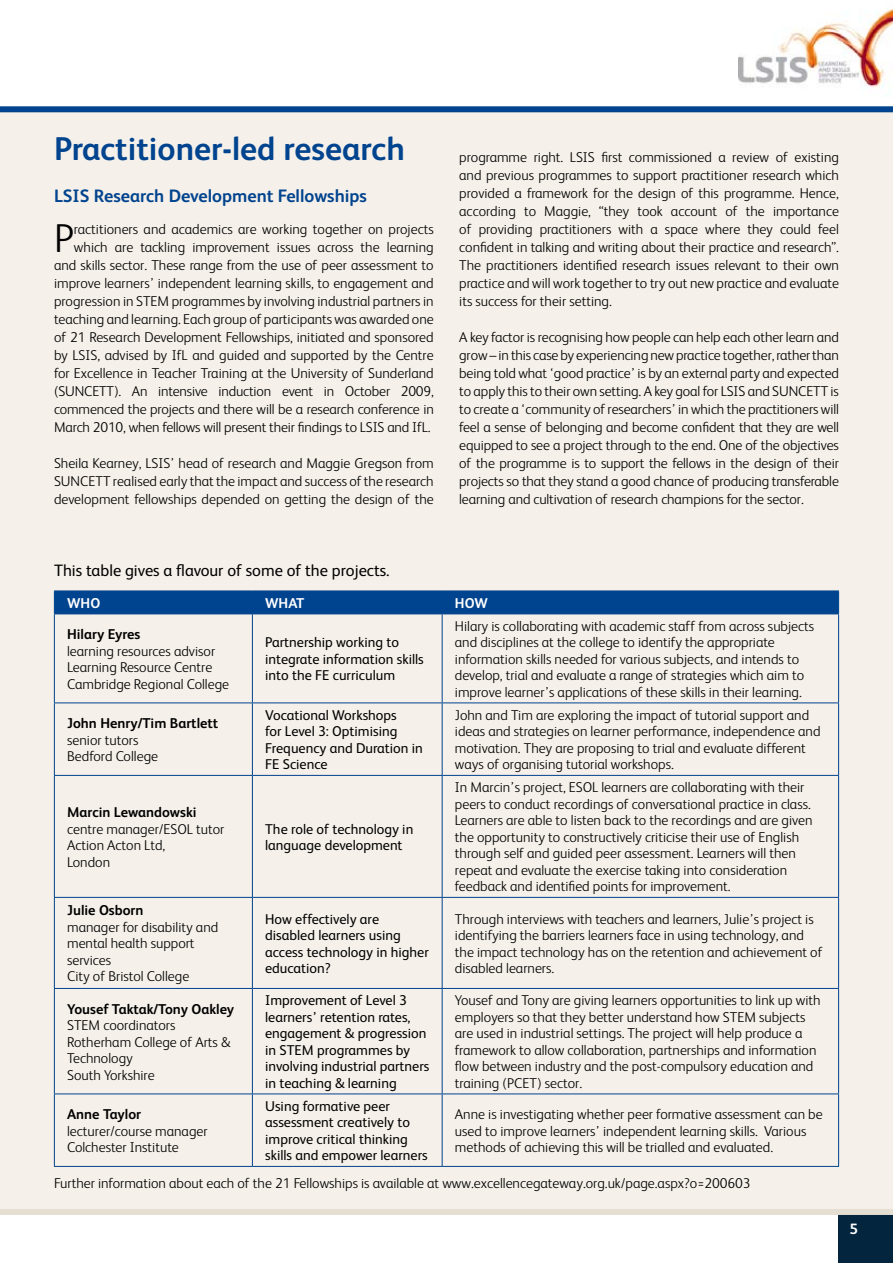
<style>
.page{position:relative;width:893px;height:1263px;background:#fff}
.page>*{position:absolute;margin:0;border:0;box-sizing:border-box;transform-origin:0 0}
.t1{font:300 40.5px "FS Albert";color:#000}
.t2{font:700 33px "FS Albert";color:#00438e}
.t3{font:700 18px "FS Albert";color:#00438e}
.t4{font:16.5px "FS Albert";color:#000}
.t5{font:700 15px "FS Albert";color:#fff}
.t6{font:300 14.25px/16.5px "FS Albert";color:#000}
.t7{font:14.25px/16.5px "FS Albert";color:#000}
.t8{font:700 14.25px "FS Albert";color:#000}
.t9{font:700 14.25px "FS Albert";color:#fff}
</style>
<div class="page">
<div style="left:0;top:110px;width:893px;height:1098px;background:#f5f0e9"></div>
<img style="left:738px;top:9px;width:155px;height:79px">
<div style="left:839px;top:1210px;width:54px;height:53px;background:#03263e"></div>
<div style="left:0;top:106px;width:893px;height:6px;background:#00438e"></div>
<div style="left:0;top:1209px;width:893px;height:6px;background:#e5ded3"></div>
<div style="left:54px;top:591px;width:785px;height:22px;background:#00438e"></div>
<hr style="left:54px;top:613px;width:198px;height:1px;background:#00438e">
<hr style="left:54px;top:614px;width:1px;height:88px;background:#00438e">
<hr style="left:252px;top:613px;width:190px;height:1px;background:#00438e">
<hr style="left:252px;top:614px;width:1px;height:88px;background:#00438e">
<hr style="left:442px;top:613px;width:397px;height:1px;background:#00438e">
<hr style="left:442px;top:614px;width:1px;height:88px;background:#00438e">
<hr style="left:838px;top:614px;width:1px;height:88px;background:#00438e">
<hr style="left:54px;top:702px;width:198px;height:1px;background:#00438e">
<hr style="left:54px;top:703px;width:1px;height:72px;background:#00438e">
<hr style="left:252px;top:702px;width:190px;height:1px;background:#00438e">
<hr style="left:252px;top:703px;width:1px;height:72px;background:#00438e">
<hr style="left:442px;top:702px;width:397px;height:1px;background:#00438e">
<hr style="left:442px;top:703px;width:1px;height:72px;background:#00438e">
<hr style="left:838px;top:703px;width:1px;height:72px;background:#00438e">
<hr style="left:54px;top:775px;width:198px;height:1px;background:#00438e">
<hr style="left:54px;top:776px;width:1px;height:121px;background:#00438e">
<hr style="left:252px;top:775px;width:190px;height:1px;background:#00438e">
<hr style="left:252px;top:776px;width:1px;height:121px;background:#00438e">
<hr style="left:442px;top:775px;width:397px;height:1px;background:#00438e">
<hr style="left:442px;top:776px;width:1px;height:121px;background:#00438e">
<hr style="left:838px;top:776px;width:1px;height:121px;background:#00438e">
<hr style="left:54px;top:897px;width:198px;height:1px;background:#00438e">
<hr style="left:54px;top:898px;width:1px;height:90px;background:#00438e">
<hr style="left:252px;top:897px;width:190px;height:1px;background:#00438e">
<hr style="left:252px;top:898px;width:1px;height:90px;background:#00438e">
<hr style="left:442px;top:897px;width:397px;height:1px;background:#00438e">
<hr style="left:442px;top:898px;width:1px;height:90px;background:#00438e">
<hr style="left:838px;top:898px;width:1px;height:90px;background:#00438e">
<hr style="left:54px;top:988px;width:198px;height:1px;background:#00438e">
<hr style="left:54px;top:989px;width:1px;height:104px;background:#00438e">
<hr style="left:252px;top:988px;width:190px;height:1px;background:#00438e">
<hr style="left:252px;top:989px;width:1px;height:104px;background:#00438e">
<hr style="left:442px;top:988px;width:397px;height:1px;background:#00438e">
<hr style="left:442px;top:989px;width:1px;height:104px;background:#00438e">
<hr style="left:838px;top:989px;width:1px;height:104px;background:#00438e">
<hr style="left:54px;top:1093px;width:198px;height:1px;background:#00438e">
<hr style="left:54px;top:1094px;width:1px;height:72px;background:#00438e">
<hr style="left:252px;top:1093px;width:190px;height:1px;background:#00438e">
<hr style="left:252px;top:1094px;width:1px;height:72px;background:#00438e">
<hr style="left:442px;top:1093px;width:397px;height:1px;background:#00438e">
<hr style="left:442px;top:1094px;width:1px;height:72px;background:#00438e">
<hr style="left:838px;top:1094px;width:1px;height:72px;background:#00438e">
<hr style="left:54px;top:1166px;width:198px;height:1px;background:#00438e">
<hr style="left:252px;top:1166px;width:190px;height:1px;background:#00438e">
<hr style="left:442px;top:1166px;width:397px;height:1px;background:#00438e">
<h2 class="t2" style="left:54px;top:126px;width:352px">Practitioner-led research</h2>
<p class="t3" style="left:54px;top:184px;width:314px">LSIS Research Development Fellowships</p>
<h1 class="t1" style="left:54px;top:212px;width:21px">P</h1>
<p class="t6" style="left:54px;top:219px;width:381px;line-height:18px;text-align:right">ractitioners and academics are working together on projects which are tackling improvement issues across the learning and skills sector. These range from the use of peer assessment to improve learners’ independent learning skills, to engagement and progression in STEM programmes by involving industrial partners in teaching and learning. Each group of participants was awarded one of 21 Research Development Fellowships, initiated and sponsored by LSIS, advised by IfL and guided and supported by the Centre for Excellence in Teacher Training at the University of Sunderland (SUNCETT). An intensive induction event in October 2009, commenced the projects and there will be a research conference in March 2010, when fellows will present their findings to LSIS and IfL.</p>
<p class="t6" style="left:54px;top:453px;width:381px;line-height:18px;text-align:justify">Sheila Kearney, LSIS’ head of research and Maggie Gregson from SUNCETT realised early that the impact and success of the research development fellowships depended on getting the design of the</p>
<p class="t6" style="left:459px;top:147px;width:381px;line-height:18px;text-align:justify">programme right. LSIS first commissioned a review of existing and previous programmes to support practitioner research which provided a framework for the design of this programme. Hence, according to Maggie, “they took account of the importance of providing practitioners with a space where they could feel confident in talking and writing about their practice and research”.<br>The practitioners identified research issues relevant to their own practice and will work together to try out new practice and evaluate its success for their setting.</p>
<p class="t6" style="left:459px;top:327px;width:381px;line-height:18px;text-align:justify">A key factor is recognising how people can help each other learn and grow – in this case by experiencing new practice together, rather than being told what ‘good practice’ is by an external party and expected to apply this to their own setting. A key goal for LSIS and SUNCETT is to create a ‘community of researchers’ in which the practitioners will feel a sense of belonging and become confident that they are well equipped to see a project through to the end. One of the objectives of the programme is to support the fellows in the design of their projects so that they stand a good chance of producing transferable learning and cultivation of research champions for the sector.</p>
<p class="t4" style="left:54px;top:559px;width:337px">This table gives a flavour of some of the projects.</p>
<p class="t9" style="left:67px;top:593px;width:35px">WHO</p>
<p class="t9" style="left:265px;top:593px;width:41px">WHAT</p>
<p class="t9" style="left:455px;top:593px;width:35px">HOW</p>
<p class="t8" style="left:67px;top:625px;width:75px">Hilary Eyres</p>
<p class="t6" style="left:67px;top:642px;width:164px">learning resources advisor<br>Learning Resource Centre<br>Cambridge Regional College</p>
<p class="t7" style="left:265px;top:633px;width:160px">Partnership working to integrate information skills into the FE curriculum</p>
<p class="t6" style="left:455px;top:617px;width:361px">Hilary is collaborating with academic staff from across subjects and disciplines at the college to identify the appropriate information skills needed for various subjects, and intends to develop, trial and evaluate a range of strategies which aim to improve learner’s applications of these skills in their learning.</p>
<p class="t8" style="left:67px;top:713px;width:153px">John Henry/Tim Bartlett</p>
<p class="t6" style="left:67px;top:731px;width:92px">senior tutors<br>Bedford College</p>
<p class="t7" style="left:265px;top:706px;width:159px">Vocational Workshops<br>for Level 3: Optimising<br>Frequency and Duration in<br>FE Science</p>
<p class="t6" style="left:455px;top:706px;width:367px">John and Tim are exploring the impact of tutorial support and ideas and strategies on learner performance, independence and motivation. They are proposing to trial and evaluate different ways of organising tutorial workshops.</p>
<p class="t8" style="left:67px;top:802px;width:131px">Marcin Lewandowski</p>
<p class="t6" style="left:67px;top:820px;width:159px">centre manager/ESOL tutor<br>Action Acton Ltd,<br>London</p>
<p class="t7" style="left:265px;top:820px;width:150px">The role of technology in language development</p>
<p class="t6" style="left:455px;top:778px;width:359px">In Marcin’s project, ESOL learners are collaborating with their peers to conduct recordings of conversational practice in class.<br>Learners are able to listen back to the recordings and are given the opportunity to constructively criticise their use of English through self and guided peer assessment. Learners will then repeat and evaluate the exercise taking into consideration feedback and identified points for improvement.</p>
<p class="t8" style="left:67px;top:901px;width:78px">Julie Osborn</p>
<p class="t6" style="left:67px;top:918px;width:153px">manager for disability and mental health support services<br>City of Bristol College</p>
<p class="t7" style="left:265px;top:910px;width:165px">How effectively are disabled learners using access technology in higher education?</p>
<p class="t6" style="left:455px;top:910px;width:369px">Through interviews with teachers and learners, Julie’s project is identifying the barriers learners face in using technology, and the impact technology has on the retention and achievement of disabled learners.</p>
<p class="t8" style="left:67px;top:999px;width:169px">Yousef Taktak/Tony Oakley</p>
<p class="t6" style="left:67px;top:1016px;width:165px">STEM coordinators<br>Rotherham College of Arts &amp;<br>Technology<br>South Yorkshire</p>
<p class="t7" style="left:265px;top:991px;width:166px">Improvement of Level 3 learners’ retention rates, engagement &amp; progression in STEM programmes by involving industrial partners in teaching &amp; learning</p>
<p class="t6" style="left:455px;top:992px;width:367px">Yousef and Tony are giving learners opportunities to link up with employers so that they better understand how STEM subjects are used in industrial settings. The project will help produce a framework to allow collaboration, partnerships and information flow between industry and the post-compulsory education and training (PCET) sector.</p>
<p class="t7" style="left:265px;top:1097px;width:164px">Using formative peer assessment creatively to improve critical thinking skills and empower learners</p>
<p class="t6" style="left:455px;top:1105px;width:369px">Anne is investigating whether peer formative assessment can be used to improve learners’ independent learning skills. Various methods of achieving this will be trialled and evaluated.</p>
<p class="t6" style="left:54px;top:1174px;width:698px">Further information about each of the 21 Fellowships is available at www.excellencegateway.org.uk/page.aspx?o=200603</p>
<p class="t8" style="left:67px;top:1104px;width:76px">Anne Taylor</p>
<p class="t6" style="left:67px;top:1122px;width:142px">lecturer/course manager<br>Colchester Institute</p>
<p class="t5" style="left:850px;top:1219px;width:10px">5</p>
</div>
